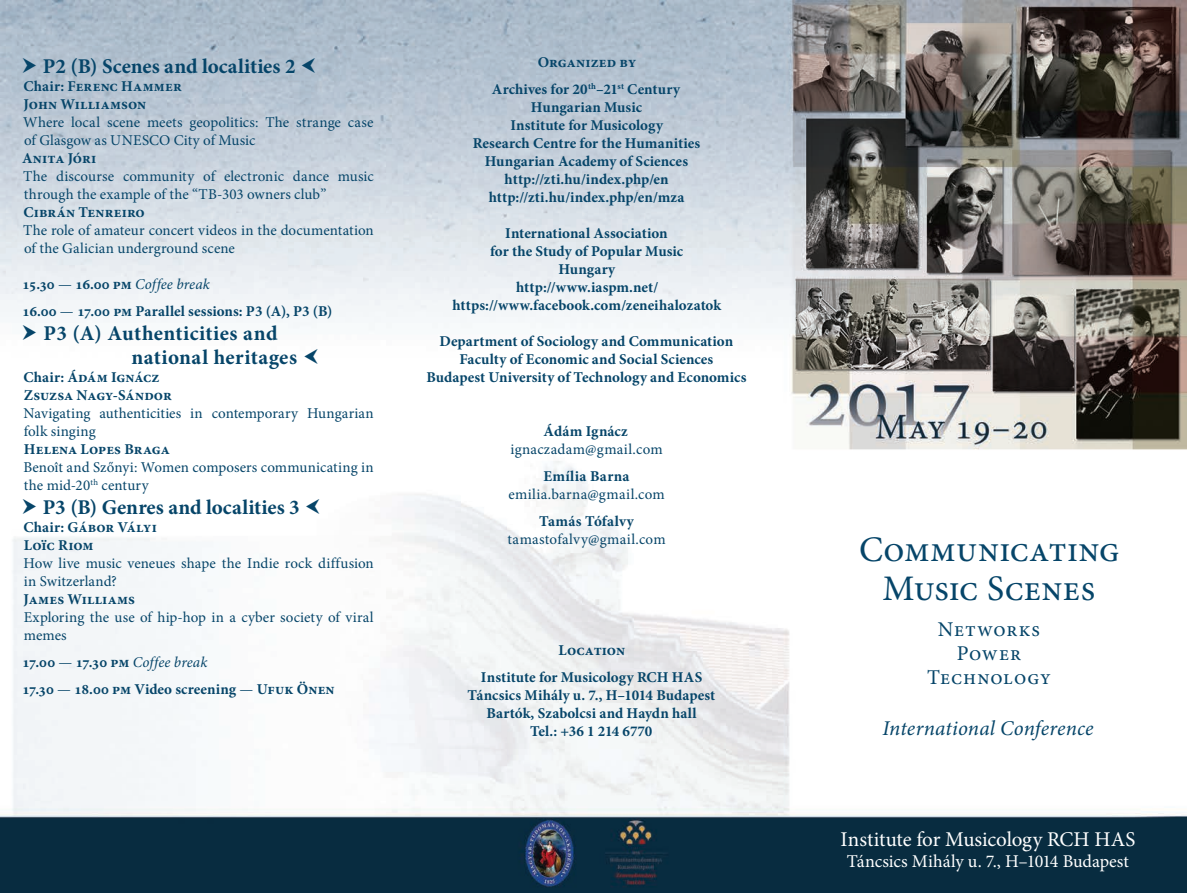
<style>
.page{position:relative;width:1187px;height:893px;background:#fff}
.page>*{position:absolute;margin:0;border:0;box-sizing:border-box;transform-origin:0 0}
.t1{font:36px/39px "Minion Pro";letter-spacing:.005em;color:#064569;text-align:center}
.t2{font:700 21px/24px "Minion Pro";letter-spacing:.005em;color:#064569}
.t3{font:21px "Minion Pro";letter-spacing:-.005em;color:#fff}
.t4{font:21px/24px "Minion Pro";letter-spacing:.04em;color:#064569;text-align:center}
.t5{font:italic 21px "Minion Pro";letter-spacing:.005em;color:#064569}
.t6{font:18px "Minion Pro";letter-spacing:-.005em;color:#fff}
.t7{font:700 15px/18px "Minion Pro";letter-spacing:.005em;color:#064569;text-align:center}
.t8{font:15px/18px "Minion Pro";letter-spacing:.01em;color:#064569}
.t9{font:700 15px/27px "Minion Pro";letter-spacing:-.02em;color:#064569}
.s1{font-weight:400}
.s2{font-weight:400;font-style:italic}
</style>
<div class="page">
<img style="left:0;top:0;width:1186px;height:893px">
<svg style="left:23px;top:57px;width:13px;height:16px"></svg>
<svg style="left:302px;top:57px;width:13px;height:16px"></svg>
<svg style="left:23px;top:324px;width:13px;height:16px"></svg>
<svg style="left:304px;top:348px;width:14px;height:16px"></svg>
<svg style="left:23px;top:498px;width:13px;height:16px"></svg>
<svg style="left:306px;top:498px;width:13px;height:16px"></svg>
<h2 class="t2" style="left:43px;top:54px;width:254px">P2 (B) Scenes and localities 2</h2>
<p class="t7" style="left:24px;top:77px;width:160px;text-align:left">Chair: Ferenc Hammer<br>John Williamson</p>
<p class="t8" style="left:23px;top:113px;width:352px">Where local scene meets geopolitics: The strange case of Glasgow as UNESCO City of Music</p>
<p class="t7" style="left:22px;top:149px;width:76px">Anita Jóri</p>
<p class="t8" style="left:23px;top:167px;width:352px">The discourse community of electronic dance music through the example of the “TB-303 owners club”</p>
<p class="t7" style="left:24px;top:203px;width:123px">Cibrán Tenreiro</p>
<p class="t8" style="left:23px;top:221px;width:352px">The role of amateur concert videos in the documentation of the Galician underground scene</p>
<p class="t9" style="left:22px;top:270px;width:312px">15.30 <span class="s1">—</span> 16.00 pm <span class="s2">Coffee break<br></span>16.00 <span class="s1">—</span> 17.00 pm Parallel sessions: P3 (A), P3 (B)</p>
<h2 class="t2" style="left:131px;top:321px;width:167px;text-indent:-88px">P3 (A) Authenticities and national heritages</h2>
<p class="t7" style="left:24px;top:368px;width:150px;text-align:left">Chair: Ádám Ignácz<br>Zsuzsa Nagy-Sándor</p>
<p class="t8" style="left:24px;top:404px;width:351px">Navigating authenticities in contemporary Hungarian folk singing</p>
<p class="t7" style="left:24px;top:440px;width:148px">Helena Lopes Braga</p>
<p class="t8" style="left:24px;top:458px;width:352px">Benoît and Szőnyi: Women composers communicating in the mid-20<sup>th</sup> century</p>
<h2 class="t2" style="left:43px;top:495px;width:258px">P3 (B) Genres and localities 3</h2>
<p class="t7" style="left:24px;top:518px;width:135px;text-align:left">Chair: Gábor Vályi<br>Loïc Riom</p>
<p class="t8" style="left:24px;top:554px;width:352px">How live music veneues shape the Indie rock diffusion in Switzerland?</p>
<p class="t7" style="left:24px;top:590px;width:113px">James Williams</p>
<p class="t8" style="left:24px;top:608px;width:351px">Exploring the use of hip-hop in a cyber society of viral memes</p>
<p class="t9" style="left:22px;top:648px;width:314px">17.00 <span class="s1">—</span> 17.30 pm <span class="s2">Coffee break<br></span>17.30 <span class="s1">—</span> 18.00 pm Video screening <span class="s1">—</span> Ufuk Önen</p>
<p class="t7" style="left:492px;top:49px;width:190px;line-height:27px">Organized by<br>Archives for 20<sup>th</sup>–21<sup>st</sup> Century</p>
<p class="t7" style="left:472px;top:98px;width:229px">Hungarian Music<br>Institute for Musicology<br>Research Centre for the Humanities<br>Hungarian Academy of Sciences http://zti.hu/index.php/en http://zti.hu/index.php/en/mza</p>
<p class="t7" style="left:452px;top:224px;width:270px">International Association<br>for the Study of Popular Music<br>Hungary<br>http://www.iaspm.net/ https://www.facebook.com/zeneihalozatok</p>
<p class="t7" style="left:426px;top:332px;width:321px">Department of Sociology and Communication<br>Faculty of Economic and Social Sciences<br>Budapest University of Technology and Economics</p>
<p class="t7" style="left:543px;top:422px;width:86px">Ádám Ignácz</p>
<p class="t8" style="left:510px;top:441px;width:154px">ignaczadam@gmail.com</p>
<p class="t7" style="left:543px;top:467px;width:88px">Emília Barna</p>
<p class="t8" style="left:508px;top:486px;width:158px">emilia.barna@gmail.com</p>
<p class="t7" style="left:539px;top:512px;width:96px">Tamás Tófalvy</p>
<p class="t8" style="left:507px;top:531px;width:159px">tamastofalvy@gmail.com</p>
<p class="t7" style="left:481px;top:636px;width:223px;line-height:27px">Location<br>Institute for Musicology RCH HAS</p>
<p class="t7" style="left:467px;top:686px;width:249px">Táncsics Mihály u. 7., H–1014 Budapest<br>Bartók, Szabolcsi and Haydn hall<br>Tel.: +36 1 214 6770</p>
<h1 class="t1" style="left:859px;top:530px;width:262px">Communicating<br>Music Scenes</h1>
<h2 class="t4" style="left:927px;top:617px;width:125px">Networks<br>Power<br>Technology</h2>
<h2 class="t5" style="left:882px;top:714px;width:213px">International Conference</h2>
<h2 class="t3" style="left:840px;top:825px;width:296px">Institute for Musicology RCH HAS</h2>
<p class="t6" style="left:846px;top:849px;width:284px">Táncsics Mihály u. 7., H–1014 Budapest</p>
</div>
